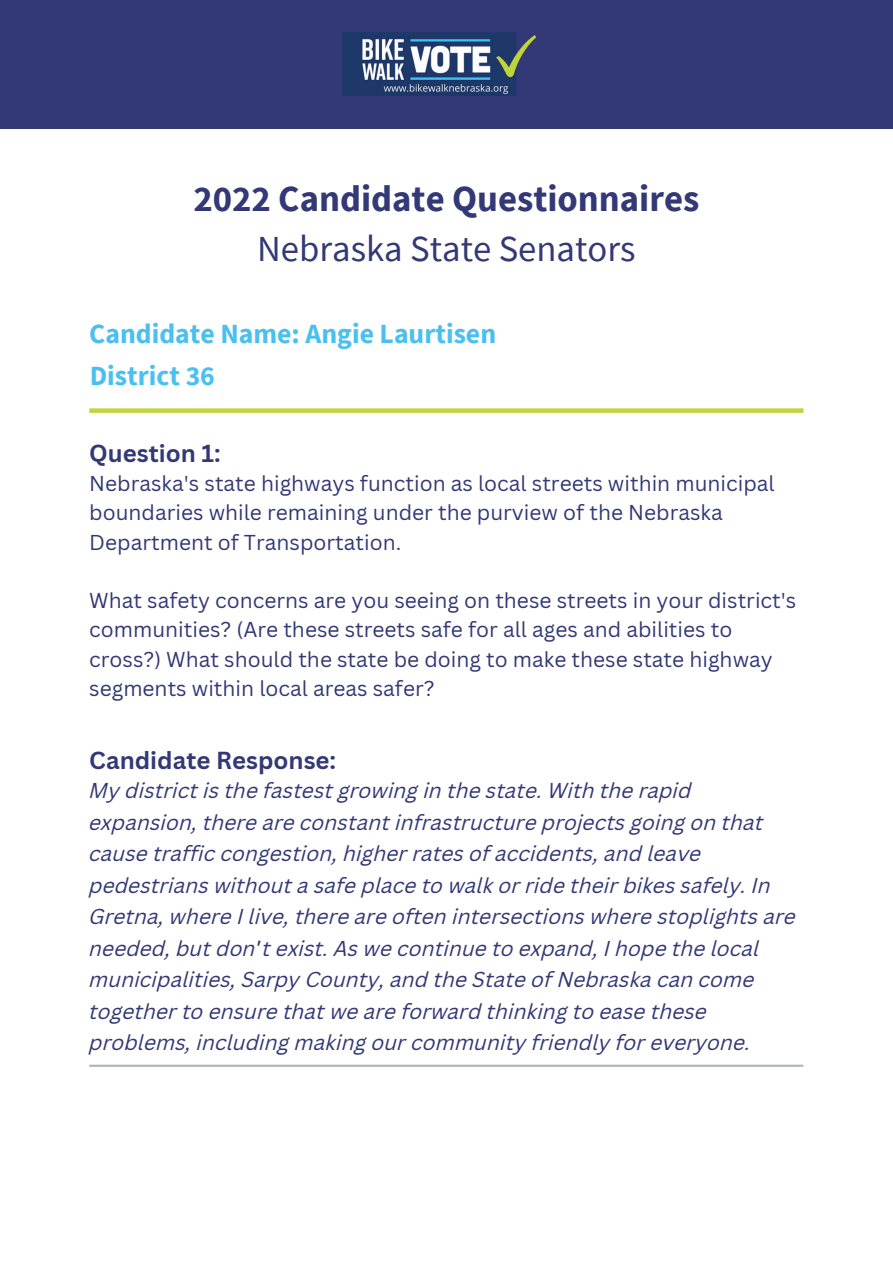
<style>
.page{position:relative;width:893px;height:1264px;background:#fff}
.page>*{position:absolute;margin:0;border:0;box-sizing:border-box;transform-origin:0 0}
.t1{font:700 36.75px "Source Sans Pro";color:#333976}
.t2{font:36.75px "Source Sans Pro";color:#333976}
.t3{font:700 27.75px/42.8px "Source Sans Pro";color:#4ac0ef}
.t4{font:700 24px "Canva Sans";color:#333976}
.t5{font:italic 21px/31.5px "Canva Sans";color:#333976}
.t6{font:21px/29.2px "Canva Sans";color:#333976}
.s1{font-family:"Noto Sans Gurmukhi";font-style:normal}
</style>
<div class="page">
<div style="left:0;top:0;width:892px;height:128px;background:#333976"></div>
<img style="left:342px;top:32px;width:195px;height:64px">
<div style="left:89px;top:408px;width:714px;height:5px;background:#c0d53c"></div>
<hr style="left:89px;top:1064px;width:714px;height:2px;background:#b0b8b6">
<h1 class="t1" style="left:193px;top:174px;width:507px">2022 Candidate Questionnaires</h1>
<h1 class="t2" style="left:257px;top:225px;width:380px">Nebraska State Senators</h1>
<h2 class="t3" style="left:89px;top:311px;width:408px">Candidate Name: Angie Laurtisen<br>District 36</h2>
<p class="t4" style="left:89px;top:436px;width:133px">Question 1:</p>
<p class="t6" style="left:89px;top:468px;width:687px">Nebraska's state highways function as local streets within municipal boundaries while remaining under the purview of the Nebraska<br>Department of Transportation.</p>
<p class="t6" style="left:89px;top:585px;width:708px">What safety concerns are you seeing on these streets in your district's communities? (Are these streets safe for all ages and abilities to cross?) What should the state be doing to make these state highway segments within local areas safer?</p>
<p class="t4" style="left:89px;top:743px;width:248px">Candidate Response:</p>
<p class="t5" style="left:89px;top:776px;width:708px">My district is the fastest growing in the state. With the rapid expansion, there are constant infrastructure projects going on that cause traffic congestion, higher rates of accidents, and leave pedestrians without a safe place to walk or ride their bikes safely. In Gretna, where I live, there are often intersections where stoplights are needed, but don<span class="s1">’</span>t exist. As we continue to expand, I hope the local municipalities, Sarpy County, and the State of Nebraska can come together to ensure that we are forward thinking to ease these problems, including making our community friendly for everyone.</p>
</div>
